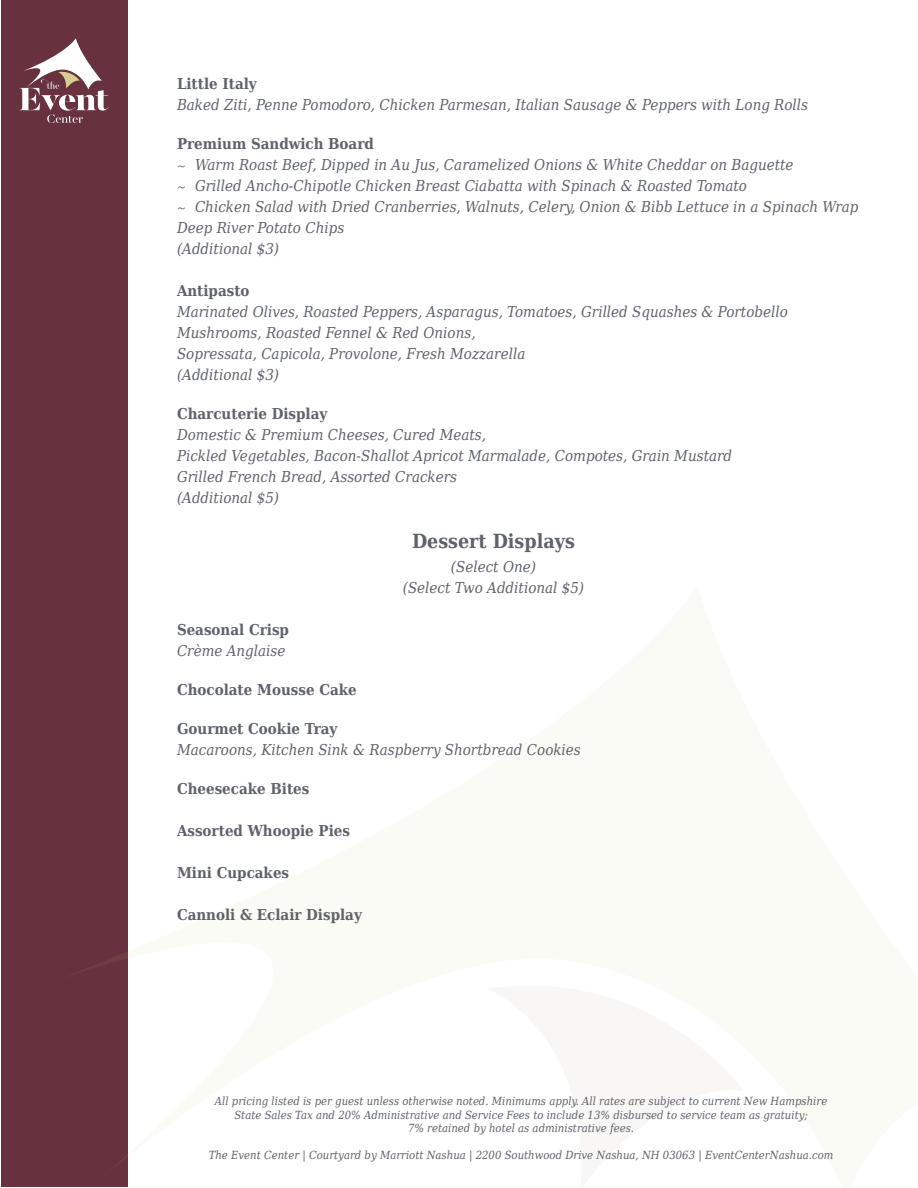
<style>
.page{position:relative;width:918px;height:1188px;background:#fff}
.page>*{position:absolute;margin:0;border:0;box-sizing:border-box;transform-origin:0 0}
.t1{font:700 19.5px "DejaVu Serif Condensed";color:#5f6369}
.t2{font:italic 15px/21px "DejaVu Serif Condensed";color:#5f6369}
.t3{font:700 15px "DejaVu Serif Condensed";color:#5f6369}
.t4{font:italic 11.25px/13.5px "DejaVu Serif Condensed";color:#5f6369;text-align:center}
.s1{font-family:"Minion Pro";font-style:normal}
</style>
<div class="page">
<div style="left:1px;top:1px;width:127px;height:1186px;background:#67313e"></div>
<svg style="left:19px;top:38px;width:90px;height:85px"></svg>
<p class="t3" style="left:177px;top:72px;width:81px">Little Italy</p>
<p class="t2" style="left:177px;top:94px;width:633px">Baked Ziti, Penne Pomodoro, Chicken Parmesan, Italian Sausage &amp; Peppers with Long Rolls</p>
<p class="t3" style="left:177px;top:132px;width:198px">Premium Sandwich Board</p>
<p class="t2" style="left:177px;top:154px;width:618px"><span class="s1">~</span> Warm Roast Beef, Dipped in Au Jus, Caramelized Onions &amp; White Cheddar on Baguette</p>
<p class="t2" style="left:177px;top:175px;width:572px"><span class="s1">~</span> Grilled Ancho-Chipotle Chicken Breast Ciabatta with Spinach &amp; Roasted Tomato</p>
<p class="t2" style="left:177px;top:196px;width:683px"><span class="s1">~</span> Chicken Salad with Dried Cranberries, Walnuts, Celery, Onion &amp; Bibb Lettuce in a Spinach Wrap</p>
<p class="t2" style="left:177px;top:217px;width:169px">Deep River Potato Chips (Additional $3)</p>
<p class="t3" style="left:177px;top:279px;width:74px">Antipasto</p>
<p class="t2" style="left:177px;top:301px;width:612px">Marinated Olives, Roasted Peppers, Asparagus, Tomatoes, Grilled Squashes &amp; Portobello<br>Mushrooms, Roasted Fennel &amp; Red Onions,</p>
<p class="t2" style="left:177px;top:343px;width:350px">Sopressata, Capicola, Provolone, Fresh Mozzarella</p>
<p class="t2" style="left:177px;top:364px;width:104px">(Additional $3)</p>
<p class="t3" style="left:177px;top:402px;width:152px">Charcuterie Display</p>
<p class="t2" style="left:177px;top:424px;width:311px">Domestic &amp; Premium Cheeses, Cured Meats,</p>
<p class="t2" style="left:177px;top:445px;width:557px">Pickled Vegetables, Bacon-Shallot Apricot Marmalade, Compotes, Grain Mustard</p>
<p class="t2" style="left:177px;top:466px;width:282px">Grilled French Bread, Assorted Crackers</p>
<p class="t2" style="left:177px;top:487px;width:104px">(Additional $5)</p>
<p class="t1" style="left:412px;top:526px;width:164px">Dessert Displays</p>
<p class="t2" style="left:451px;top:556px;width:87px">(Select One)</p>
<p class="t2" style="left:403px;top:577px;width:183px">(Select Two Additional $5)</p>
<p class="t3" style="left:177px;top:617px;width:114px">Seasonal Crisp</p>
<p class="t2" style="left:177px;top:639px;width:110px">Crème Anglaise</p>
<p class="t3" style="left:177px;top:677px;width:181px">Chocolate Mousse Cake</p>
<p class="t3" style="left:177px;top:716px;width:162px">Gourmet Cookie Tray</p>
<p class="t2" style="left:177px;top:738px;width:405px">Macaroons, Kitchen Sink &amp; Raspberry Shortbread Cookies</p>
<p class="t3" style="left:177px;top:776px;width:134px">Cheesecake Bites</p>
<p class="t3" style="left:177px;top:818px;width:174px">Assorted Whoopie Pies</p>
<p class="t3" style="left:177px;top:860px;width:114px">Mini Cupcakes</p>
<p class="t3" style="left:177px;top:902px;width:186px">Cannoli &amp; Eclair Display</p>
<p class="t4" style="left:215px;top:1094px;width:614px">All pricing listed is per guest unless otherwise noted. Minimums apply. All rates are subject to current New Hampshire<br>State Sales Tax and 20% Administrative and Service Fees to include 13% disbursed to service team as gratuity;<br>7% retained by hotel as administrative fees.</p>
<p class="t4" style="left:209px;top:1148px;width:626px">The Event Center | Courtyard by Marriott Nashua | 2200 Southwood Drive Nashua, NH 03063 | EventCenterNashua.com</p>
</div>
